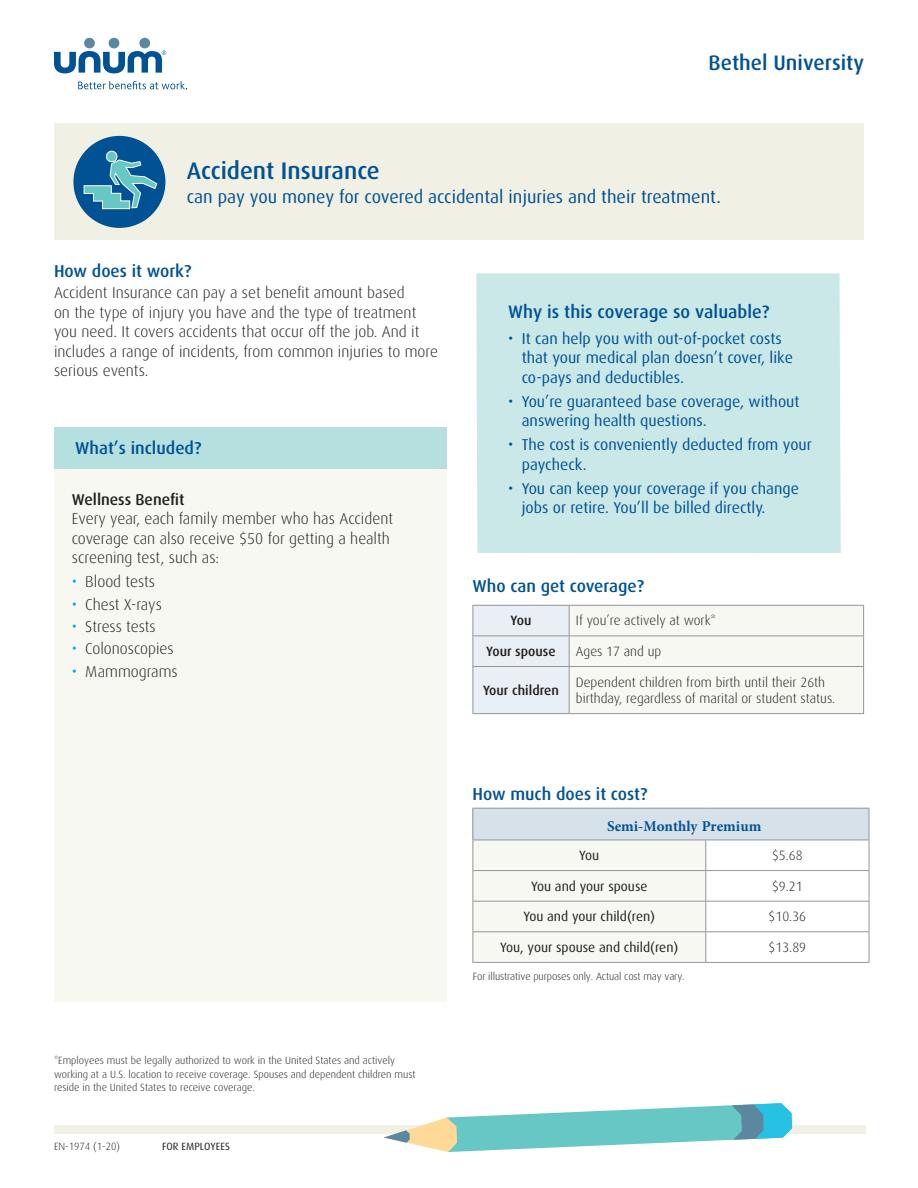
<style>
.page{position:relative;width:918px;height:1188px;background:#fff}
.page>*{position:absolute;margin:0;border:0;box-sizing:border-box;transform-origin:0 0}
.t1{font:500 24px "Dax Pro";color:#005294}
.t2{font:500 21px "Dax Pro";color:#005294}
.t3{font:18px "Dax Pro";color:#005294}
.t4{font:500 18px "Dax Pro";color:#005294}
.t5{font:500 17.25px "Dax Pro";color:#005294}
.t6{font:300 15.75px/19.5px "Dax Pro";color:#231f20}
.t7{font:15.75px/19.5px "Dax Pro";color:#005294}
.t8{font:500 15.75px "Dax Pro";color:#231f20}
.t9{font:700 15px "Minion Pro";color:#005294}
.t10{font:300 13.5px/16.5px "Dax Pro";color:#231f20}
.t11{font:13.5px "Dax Pro";color:#231f20}
.t12{font:500 13.5px "Dax Pro";color:#231f20}
.t13{font:300 10.5px/13.5px "Dax Pro";color:#231f20}
.t14{font:10.5px "Dax Pro";color:#231f20}
.s1{font-weight:400;font-size:16.5px;color:#00aedc}
.s2{font-size:16.5px}
</style>
<div class="page">
<div style="left:54px;top:1126px;width:812px;height:8px;background:#f1f0e4"></div>
<div style="left:84px;top:38px;width:11px;height:10px;background:#5c87a1;border-radius:50%"></div>
<div style="left:109px;top:38px;width:10px;height:10px;background:#5c87a1;border-radius:50%"></div>
<div style="left:139px;top:38px;width:11px;height:10px;background:#5c87a1;border-radius:50%"></div>
<svg style="left:54px;top:51px;width:112px;height:22px"></svg>
<svg style="left:78px;top:81px;width:109px;height:8px"></svg>
<div style="left:54px;top:123px;width:810px;height:117px;background:#f1f0e4"></div>
<div style="left:73px;top:136px;width:92px;height:92px;background:#005294;border-radius:50%"></div>
<svg style="left:83px;top:149px;width:75px;height:61px"></svg>
<div style="left:476px;top:273px;width:365px;height:280px;background:#cae8e8"></div>
<svg style="left:473px;top:606px;width:390px;height:107px"></svg>
<hr style="left:569px;top:605px;width:295px;height:1px;background:#939598">
<hr style="left:569px;top:636px;width:295px;height:1px;background:#939598">
<hr style="left:569px;top:666px;width:295px;height:1px;background:#939598">
<hr style="left:569px;top:713px;width:295px;height:1px;background:#939598">
<hr style="left:472px;top:605px;width:97px;height:1px;background:#939598">
<hr style="left:472px;top:606px;width:1px;height:30px;background:#939598">
<hr style="left:569px;top:606px;width:1px;height:30px;background:#939598">
<hr style="left:472px;top:636px;width:97px;height:1px;background:#939598">
<hr style="left:472px;top:636px;width:1px;height:30px;background:#939598">
<hr style="left:569px;top:636px;width:1px;height:30px;background:#939598">
<hr style="left:472px;top:666px;width:97px;height:1px;background:#939598">
<hr style="left:472px;top:667px;width:1px;height:46px;background:#939598">
<hr style="left:569px;top:667px;width:1px;height:46px;background:#939598">
<hr style="left:472px;top:713px;width:97px;height:1px;background:#939598">
<hr style="left:863px;top:606px;width:1px;height:30px;background:#939598">
<hr style="left:863px;top:636px;width:1px;height:30px;background:#939598">
<hr style="left:863px;top:667px;width:1px;height:46px;background:#939598">
<div style="left:54px;top:428px;width:392px;height:574px;background:#f7f8f1"></div>
<div style="left:54px;top:428px;width:392px;height:41px;background:#b5e0df"></div>
<svg style="left:384px;top:1103px;width:408px;height:49px"></svg>
<div style="left:473px;top:808px;width:396px;height:32px;background:#d6e1ea"></div>
<hr style="left:472px;top:808px;width:234px;height:1px;background:#939598">
<hr style="left:472px;top:809px;width:1px;height:31px;background:#939598">
<hr style="left:706px;top:808px;width:163px;height:1px;background:#939598">
<hr style="left:869px;top:809px;width:1px;height:31px;background:#939598">
<svg style="left:472px;top:840px;width:398px;height:122px"></svg>
<hr style="left:472px;top:931px;width:234px;height:1px;background:#939598">
<hr style="left:472px;top:932px;width:1px;height:30px;background:#939598">
<hr style="left:706px;top:931px;width:163px;height:1px;background:#939598">
<hr style="left:705px;top:932px;width:1px;height:30px;background:#939598">
<hr style="left:869px;top:932px;width:1px;height:30px;background:#939598">
<hr style="left:472px;top:962px;width:234px;height:1px;background:#939598">
<hr style="left:706px;top:962px;width:163px;height:1px;background:#939598">
<h2 class="t2" style="left:709px;top:49px;width:157px">Bethel University</h2>
<h1 class="t1" style="left:187px;top:155px;width:194px">Accident Insurance</h1>
<p class="t3" style="left:187px;top:185px;width:536px">can pay you money for covered accidental injuries and their treatment.</p>
<p class="t5" style="left:54px;top:260px;width:139px">How does it work?</p>
<p class="t6" style="left:54px;top:283px;width:386px">Accident Insurance can pay a set benefit amount based<br>on the type of injury you have and the type of treatment you need. It covers accidents that occur off the job. And it includes a range of incidents, from common injuries to more serious events.</p>
<p class="t5" style="left:75px;top:437px;width:128px">What’s included?</p>
<p class="t8" style="left:72px;top:489px;width:114px">Wellness Benefit</p>
<p class="t6" style="left:72px;top:508px;width:323px">Every year, each family member who has Accident coverage can also receive $50 for getting a health screening test, such as:</p>
<p class="t6" style="left:72px;top:572px;width:85px"><span class="s1">•</span> Blood tests</p>
<p class="t6" style="left:72px;top:594px;width:92px"><span class="s1">•</span> Chest X-rays</p>
<p class="t6" style="left:72px;top:616px;width:85px"><span class="s1">•</span> Stress tests</p>
<p class="t6" style="left:72px;top:639px;width:103px"><span class="s1">•</span> Colonoscopies</p>
<p class="t6" style="left:72px;top:661px;width:108px"><span class="s1">•</span> Mammograms</p>
<p class="t13" style="left:54px;top:1054px;width:363px">*Employees must be legally authorized to work in the United States and actively working at a U.S. location to receive coverage. Spouses and dependent children must reside in the United States to receive coverage.</p>
<p class="t13" style="left:54px;top:1139px;width:68px">EN-1974 (1-20)</p>
<p class="t14" style="left:162px;top:1139px;width:69px">FOR EMPLOYEES</p>
<p class="t4" style="left:508px;top:300px;width:263px">Why is this coverage so valuable?</p>
<p class="t7" style="left:522px;top:328px;width:273px;text-indent:-14px"><span class="s2">•</span> It can help you with out-of-pocket costs that your medical plan doesn’t cover, like co-pays and deductibles.</p>
<p class="t7" style="left:522px;top:391px;width:279px;text-indent:-14px"><span class="s2">•</span> You’re guaranteed base coverage, without answering health questions.</p>
<p class="t7" style="left:522px;top:435px;width:292px;text-indent:-14px"><span class="s2">•</span> The cost is conveniently deducted from your paycheck.</p>
<p class="t7" style="left:522px;top:478px;width:279px;text-indent:-14px"><span class="s2">•</span> You can keep your coverage if you change jobs or retire. You’ll be billed directly.</p>
<p class="t5" style="left:472px;top:575px;width:173px">Who can get coverage?</p>
<p class="t12" style="left:511px;top:612px;width:22px">You</p>
<p class="t10" style="left:576px;top:612px;width:142px">If you’re actively at work*</p>
<p class="t12" style="left:486px;top:643px;width:71px">Your spouse</p>
<p class="t10" style="left:576px;top:643px;width:87px">Ages 17 and up</p>
<p class="t12" style="left:483px;top:682px;width:77px">Your children</p>
<p class="t10" style="left:576px;top:673px;width:261px">Dependent children from birth until their 26th birthday, regardless of marital or student status.</p>
<p class="t5" style="left:472px;top:783px;width:176px">How much does it cost?</p>
<p class="t9" style="left:607px;top:815px;width:156px">Semi-Monthly Premium</p>
<p class="t11" style="left:579px;top:847px;width:22px">You</p>
<p class="t10" style="left:772px;top:847px;width:32px">$5.68</p>
<p class="t11" style="left:531px;top:878px;width:118px">You and your spouse</p>
<p class="t10" style="left:772px;top:877px;width:32px">$9.21</p>
<p class="t11" style="left:523px;top:908px;width:133px">You and your child(ren)</p>
<p class="t10" style="left:769px;top:908px;width:39px">$10.36</p>
<p class="t11" style="left:500px;top:939px;width:180px">You, your spouse and child(ren)</p>
<p class="t10" style="left:769px;top:939px;width:39px">$13.89</p>
<p class="t13" style="left:473px;top:970px;width:213px">For illustrative purposes only. Actual cost may vary.</p>
</div>
